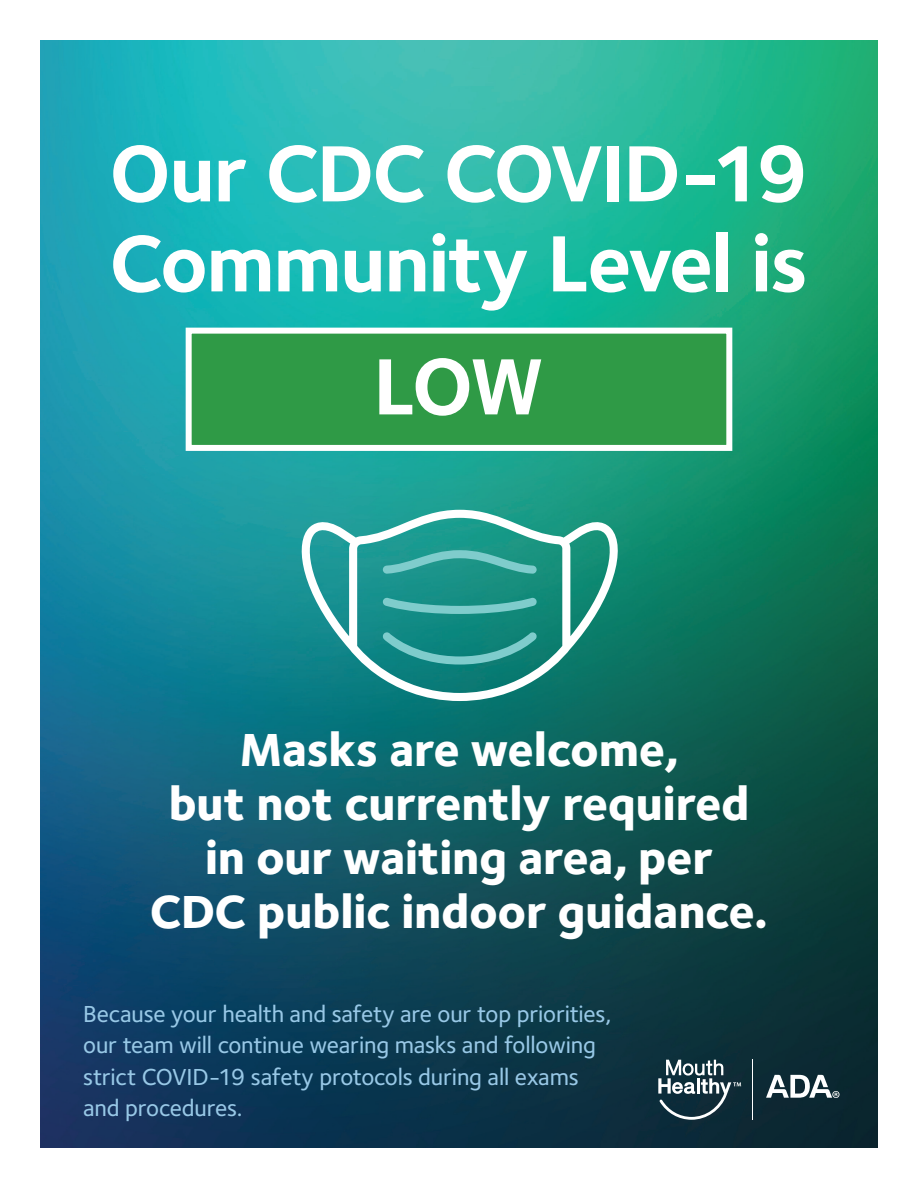
<style>
.page{position:relative;width:918px;height:1188px;background:#fff}
.page>*{position:absolute;margin:0;border:0;box-sizing:border-box;transform-origin:0 0}
.t1{font:700 82.5px/90px "Foundry Sterling";letter-spacing:-.025em;color:#fff}
.t2{font:800 48px/54px "Foundry Sterling";letter-spacing:-.005em;color:#fff;text-align:center}
.t3{font:500 24px/31.5px "Foundry Sterling";letter-spacing:-.01em;color:#98c8e6}
</style>
<div class="page">
<img style="left:40px;top:40px;width:838px;height:1108px">
<svg style="left:658px;top:1060px;width:83px;height:60px"></svg>
<svg style="left:766px;top:1075px;width:74px;height:23px"></svg>
<hr style="left:753px;top:1060px;width:1px;height:60px;background:#fff">
<div style="left:186px;top:328px;width:546px;height:123px;background:#2f9a46;border:6px solid #fff"></div>
<svg style="left:295px;top:510px;width:332px;height:191px;background:#379c93"></svg>
<svg style="left:383px;top:550px;width:154px;height:24px;background:#3da79f"></svg>
<svg style="left:382px;top:632px;width:155px;height:33px;background:#29958f"></svg>
<svg style="left:382px;top:597px;width:155px;height:17px;background:#46aaa4"></svg>
<h1 class="t1" style="left:109px;top:126px;width:701px">Our CDC COVID-19<br>Community Level is</h1>
<h1 class="t1" style="left:373px;top:339px;width:172px">LOW</h1>
<h2 class="t2" style="left:150px;top:722px;width:620px">Masks are welcome,<br>but not currently required in our waiting area, per<br>CDC public indoor guidance.</h2>
<p class="t3" style="left:83px;top:997px;width:530px">Because your health and safety are our top priorities, our team will continue wearing masks and following strict COVID-19 safety protocols during all exams and procedures.</p>
</div>
